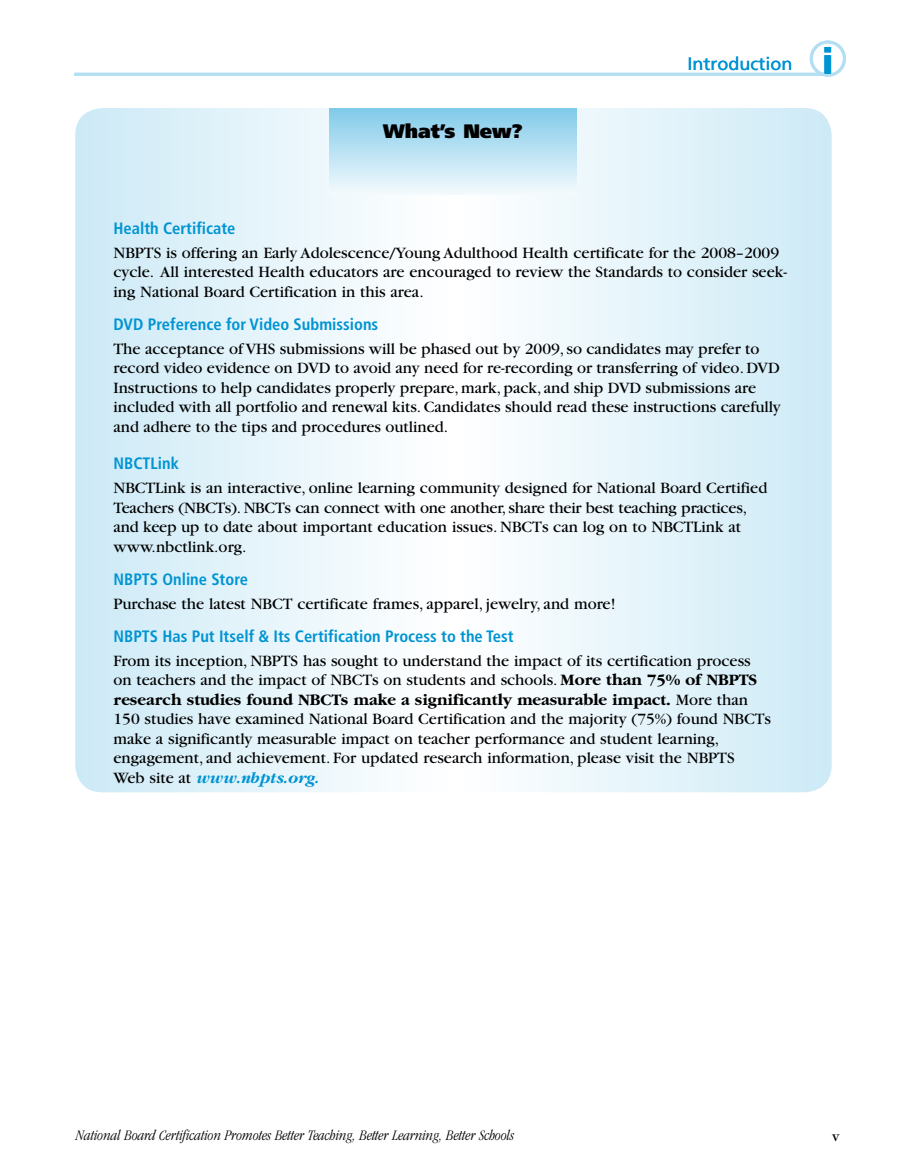
<style>
.page{position:relative;width:905px;height:1175px;background:#fff}
.page>*{position:absolute;margin:0;border:0;box-sizing:border-box;transform-origin:0 0}
.t1{font:900 19.5px "Frutiger LT Std";color:#000}
.t2{font:18px "Frutiger LT Std";color:#0094d3}
.t3{font:16.5px/19.5px "Garamond";color:#000}
.t4{font:700 condensed 16.5px "Frutiger LT Std";color:#0094d3}
.t5{font:italic 300 condensed 15px "ITC Garamond Std";color:#000}
.s1{font-weight:900;font-stretch:condensed;font-size:36px}
.s2{font-weight:700}
.s3{font-weight:700;font-style:italic;color:#0094d3}
</style>
<div class="page">
<hr style="left:74px;top:73px;width:756px;height:3px;background:#b3dff2">
<div style="left:809px;top:40px;width:37px;height:37px;border:3px solid #b3dff2;border-radius:50%"></div>
<svg style="left:75px;top:108px;width:756px;height:684px"></svg>
<div style="left:329px;top:108px;width:248px;height:87px;background:linear-gradient(to bottom,#80cae9,#f5fbfd)"></div>
<p class="t1" style="left:383px;top:119px;width:141px">What’s New?</p>
<p class="t2" style="left:687px;top:53px;width:147px">Introduction <span class="s1">i</span></p>
<p class="t4" style="left:113px;top:218px;width:123px">Health Certificate</p>
<p class="t3" style="left:113px;top:243px;width:675px">NBPTS is offering an Early Adolescence/Young Adulthood Health certificate for the 2008–2009 cycle. All interested Health educators are encouraged to review the Standards to consider seek&shy;ing National Board Certification in this area.</p>
<p class="t4" style="left:113px;top:314px;width:266px">DVD Preference for Video Submissions</p>
<p class="t3" style="left:113px;top:339px;width:668px">The acceptance of VHS submissions will be phased out by 2009,so candidates may prefer to record video evidence on DVD to avoid any need for re-recording or transferring of video. DVD Instructions to help candidates properly prepare, mark,pack, and ship DVD submissions are included with all portfolio and renewal kits.Candidates should read these instructions carefully and adhere to the tips and procedures outlined.</p>
<p class="t4" style="left:113px;top:453px;width:67px">NBCTLink</p>
<p class="t3" style="left:113px;top:478px;width:655px">NBCTLink is an interactive, online learning community designed for National Board Certified Teachers (NBCTs). NBCTs can connect with one another, share their best teaching practices, and keep up to date about important education issues. NBCTs can log on to NBCTLink at www.nbctlink.org.</p>
<p class="t4" style="left:113px;top:569px;width:136px">NBPTS Online Store</p>
<p class="t3" style="left:113px;top:594px;width:503px">Purchase the latest NBCT certificate frames, apparel, jewelry, and more!</p>
<p class="t4" style="left:113px;top:626px;width:401px">NBPTS Has Put Itself &amp; Its Certification Process to the Test</p>
<p class="t3" style="left:113px;top:651px;width:659px">From its inception, NBPTS has sought to understand the impact of its certification process on teachers and the impact of NBCTs on students and schools. <span class="s2">More than 75% of NBPTS research studies found NBCTs make a significantly measurable impact.</span> More than 150 studies have examined National Board Certification and the majority (75%) found NBCTs make a significantly measurable impact on teacher performance and student learning, engagement, and achievement. For updated research information, please visit the NBPTS<br>Web site at <span class="s3">www.nbpts.org.</span></p>
<p class="t5" style="left:76px;top:1126px;width:440px">National Board Certification Promotes Better Teaching, Better Learning, Better Schools</p>
</div>
